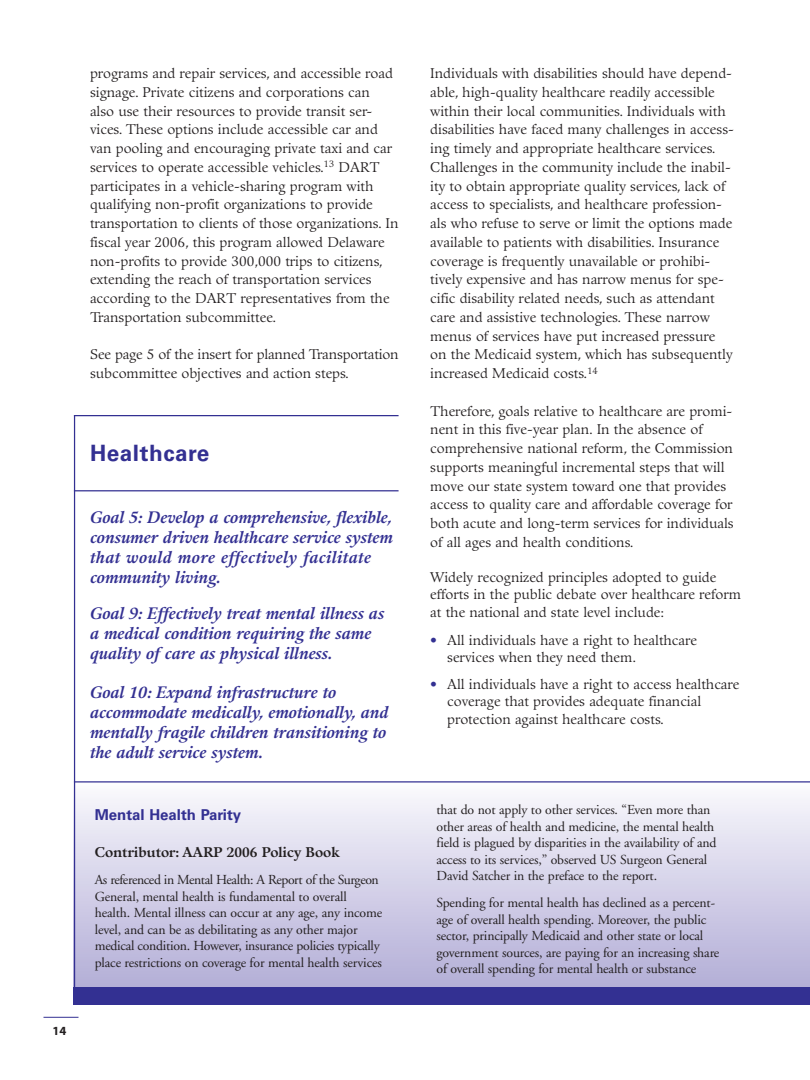
<style>
.page{position:relative;width:810px;height:1080px;background:#fff}
.page>*{position:absolute;margin:0;border:0;box-sizing:border-box;transform-origin:0 0}
.t1{font:700 22.5px "Univers";letter-spacing:.025em;color:#333092}
.t2{font:italic 700 16.25px/20px "Guardi";color:#333092}
.t3{font:700 15px "Univers";color:#333092}
.t4{font:13.75px/18.8px "Guardi";color:#231f20}
.t5{font:13.75px/16.5px "Adobe Garamond";letter-spacing:-.01em;color:#231f20}
.t6{font:700 13.75px "Guardi";color:#231f20}
.t7{font:13.75px "Guardi";color:#333092}
.t8{font:700 12.5px "Myriad Pro";color:#231f20}
</style>
<div class="page">
<hr style="left:43px;top:1017px;width:36px;height:1px;background:#333092">
<div style="left:74px;top:783px;width:736px;height:212px;background:linear-gradient(to bottom,#faf9fd,#b0abd5)"></div>
<div style="left:74px;top:987px;width:736px;height:18px;background:#333092"></div>
<hr style="left:74px;top:415px;width:325px;height:1px;background:#333092">
<hr style="left:74px;top:415px;width:1px;height:585px;background:#333092">
<hr style="left:74px;top:781px;width:736px;height:2px;background:#333092">
<hr style="left:74px;top:490px;width:325px;height:1px;background:#333092">
<p class="t4" style="left:90px;top:65px;width:310px">programs and repair services, and accessible road signage. Private citizens and corporations can<br>also use their resources to provide transit ser&shy;vices. These options include accessible car and van pooling and encouraging private taxi and car services to operate accessible vehicles.<sup>13</sup> DART participates in a vehicle-sharing program with qualifying non-profit organizations to provide transportation to clients of those organizations. In fiscal year 2006, this program allowed Delaware non-profits to provide 300,000 trips to citizens, extending the reach of transportation services according to the DART representatives from the Transportation subcommittee.</p>
<p class="t4" style="left:90px;top:347px;width:310px">See page 5 of the insert for planned Transportation subcommittee objectives and action steps.</p>
<p class="t8" style="left:52px;top:1026px;width:15px">14</p>
<h1 class="t1" style="left:90px;top:445px;width:121px">Healthcare</h1>
<p class="t2" style="left:90px;top:509px;width:305px">Goal 5: Develop a comprehensive, flexible, consumer driven healthcare service system that would more effectively facilitate community living.</p>
<p class="t2" style="left:90px;top:605px;width:296px">Goal 9: Effectively treat mental illness as a medical condition requiring the same quality of care as physical illness.</p>
<p class="t2" style="left:90px;top:684px;width:300px">Goal 10: Expand infrastructure to accommodate medically, emotionally, and mentally fragile children transitioning to the adult service system.</p>
<p class="t3" style="left:95px;top:809px;width:148px">Mental Health Parity</p>
<p class="t6" style="left:95px;top:846px;width:247px">Contributor: AARP 2006 Policy Book</p>
<p class="t5" style="left:95px;top:873px;width:289px">As referenced in Mental Health: A Report of the Surgeon General, mental health is fundamental to overall health. Mental illness can occur at any age, any income level, and can be as debilitating as any other major medical condition. However, insurance policies typically place restrictions on coverage for mental health services</p>
<p class="t4" style="left:430px;top:65px;width:305px">Individuals with disabilities should have depend&shy;able, high-quality healthcare readily accessible within their local communities. Individuals with disabilities have faced many challenges in access&shy;ing timely and appropriate healthcare services.<br>Challenges in the community include the inabil&shy;ity to obtain appropriate quality services, lack of access to specialists, and healthcare profession&shy;als who refuse to serve or limit the options made available to patients with disabilities. Insurance coverage is frequently unavailable or prohibi&shy;tively expensive and has narrow menus for spe&shy;cific disability related needs, such as attendant care and assistive technologies. These narrow menus of services have put increased pressure on the Medicaid system, which has subsequently increased Medicaid costs.<sup>14</sup></p>
<p class="t4" style="left:430px;top:403px;width:305px">Therefore, goals relative to healthcare are promi&shy;nent in this five-year plan. In the absence of comprehensive national reform, the Commission supports meaningful incremental steps that will move our state system toward one that provides access to quality care and affordable coverage for both acute and long-term services for individuals of all ages and health conditions.</p>
<p class="t4" style="left:430px;top:570px;width:312px;line-height:17.5px">Widely recognized principles adopted to guide efforts in the public debate over healthcare reform at the national and state level include:</p>
<p class="t4" style="left:447px;top:633px;width:251px;line-height:17.5px">All individuals have a right to healthcare services when they need them.</p>
<p class="t4" style="left:447px;top:677px;width:294px;line-height:17.5px">All individuals have a right to access healthcare coverage that provides adequate financial protection against healthcare costs.</p>
<p class="t7" style="left:430px;top:634px;width:8px">•</p>
<p class="t7" style="left:430px;top:678px;width:8px">•</p>
<p class="t5" style="left:437px;top:803px;width:282px">that do not apply to other services. “Even more than other areas of health and medicine, the mental health field is plagued by disparities in the availability of and access to its services,” observed US Surgeon General David Satcher in the preface to the report.</p>
<p class="t5" style="left:437px;top:896px;width:284px">Spending for mental health has declined as a percent&shy;age of overall health spending. Moreover, the public sector, principally Medicaid and other state or local government sources, are paying for an increasing share of overall spending for mental health or substance</p>
</div>
